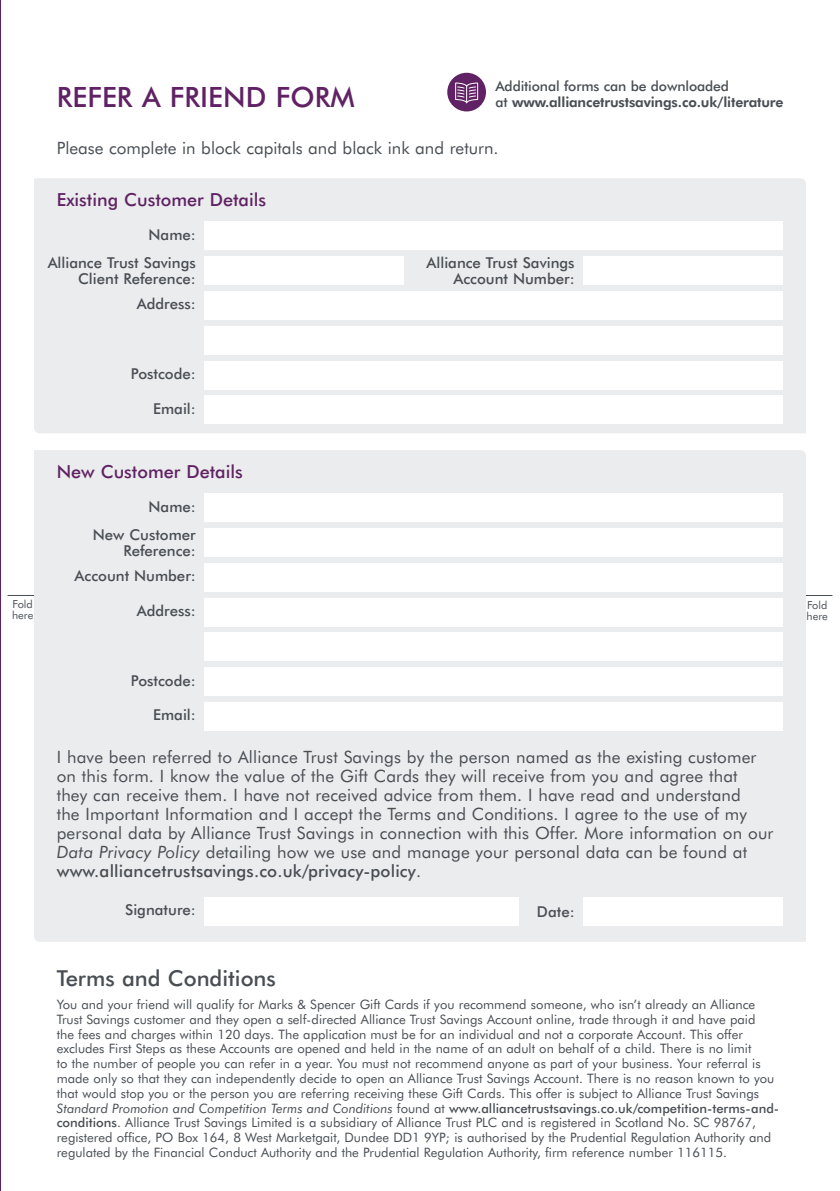
<style>
.page{position:relative;width:840px;height:1191px;background:#fff}
.page>*{position:absolute;margin:0;border:0;box-sizing:border-box;transform-origin:0 0}
.t1{font:500 28px "Futura BT";color:#602264}
.t2{font:500 22px "Futura BT";color:#494e54}
.t3{font:500 18px "Futura BT";color:#602264}
.t4{font:17px/19px "Futura BT";letter-spacing:.01em;color:#494e54}
.t5{font:500 15px/16px "Futura BT";color:#494e54;text-align:right}
.t6{font:700 14px/16px "Futura BT";letter-spacing:-.01em;color:#494e54}
.t7{font:13px/14.8px "Futura BT";color:#494e54}
.t8{font:11px/11px "Futura BT";color:#494e54}
.s1{font-weight:500}
.s2{font-style:italic}
</style>
<div class="page">
<hr style="left:0;top:0;width:1px;height:1191px;background:#602264">
<hr style="left:8px;top:595px;width:30px;height:1px;background:#494e54">
<hr style="left:801px;top:595px;width:30px;height:1px;background:#494e54">
<div style="left:34px;top:178px;width:771px;height:255px;background:#ebeced"></div>
<div style="left:34px;top:450px;width:771px;height:491px;background:#ebeced"></div>
<div style="left:204px;top:222px;width:578px;height:28px;background:#fff"></div>
<div style="left:204px;top:493px;width:578px;height:29px;background:#fff"></div>
<div style="left:583px;top:256px;width:199px;height:29px;background:#fff"></div>
<div style="left:204px;top:256px;width:200px;height:29px;background:#fff"></div>
<div style="left:204px;top:528px;width:578px;height:29px;background:#fff"></div>
<div style="left:204px;top:291px;width:578px;height:29px;background:#fff"></div>
<div style="left:204px;top:563px;width:578px;height:28px;background:#fff"></div>
<div style="left:204px;top:326px;width:578px;height:28px;background:#fff"></div>
<div style="left:204px;top:598px;width:578px;height:28px;background:#fff"></div>
<div style="left:204px;top:361px;width:578px;height:28px;background:#fff"></div>
<div style="left:204px;top:633px;width:578px;height:28px;background:#fff"></div>
<div style="left:204px;top:396px;width:578px;height:28px;background:#fff"></div>
<div style="left:204px;top:667px;width:578px;height:29px;background:#fff"></div>
<div style="left:204px;top:702px;width:578px;height:28px;background:#fff"></div>
<div style="left:583px;top:897px;width:199px;height:28px;background:#fff"></div>
<div style="left:204px;top:897px;width:314px;height:28px;background:#fff"></div>
<div style="left:447px;top:73px;width:38px;height:38px;background:#602264;border-radius:50%"></div>
<svg style="left:455px;top:82px;width:23px;height:22px"></svg>
<h1 class="t1" style="left:57px;top:79px;width:299px">REFER A FRIEND FORM</h1>
<p class="t6" style="left:495px;top:77px;width:289px"><span class="s1">Additional forms can be downloaded<br>at</span> www.alliancetrustsavings.co.uk/literature</p>
<h3 class="t4" style="left:57px;top:138px;width:443px">Please complete in block capitals and black ink and return.</h3>
<h3 class="t3" style="left:57px;top:188px;width:211px">Existing Customer Details</h3>
<p class="t5" style="left:148px;top:226px;width:49px">Name:</p>
<p class="t5" style="left:48px;top:254px;width:149px">Alliance Trust Savings<br>Client Reference:</p>
<p class="t5" style="left:137px;top:296px;width:60px">Address:</p>
<p class="t5" style="left:131px;top:365px;width:66px">Postcode:</p>
<p class="t5" style="left:153px;top:400px;width:44px">Email:</p>
<h3 class="t3" style="left:57px;top:460px;width:187px">New Customer Details</h3>
<p class="t5" style="left:148px;top:498px;width:49px">Name:</p>
<p class="t5" style="left:93px;top:526px;width:104px">New Customer<br>Reference:</p>
<p class="t5" style="left:426px;top:254px;width:149px">Alliance Trust Savings<br>Account Number:</p>
<p class="t5" style="left:75px;top:567px;width:123px">Account Number:</p>
<p class="t5" style="left:137px;top:602px;width:60px">Address:</p>
<p class="t8" style="left:12px;top:598px;width:23px">Fold here</p>
<p class="t8" style="left:806px;top:599px;width:23px">Fold here</p>
<p class="t5" style="left:131px;top:672px;width:66px">Postcode:</p>
<p class="t5" style="left:153px;top:707px;width:44px">Email:</p>
<p class="t4" style="left:57px;top:747px;width:717px">I have been referred to Alliance Trust Savings by the person named as the existing customer on this form. I know the value of the Gift Cards they will receive from you and agree that<br>they can receive them. I have not received advice from them. I have read and understand<br>the Important Information and I accept the Terms and Conditions. I agree to the use of my personal data by Alliance Trust Savings in connection with this Offer. More information on our <span class="s2">Data Privacy Policy</span> detailing how we use and manage your personal data can be found at <span class="s1">www.alliancetrustsavings.co.uk/privacy-policy</span>.</p>
<p class="t5" style="left:125px;top:901px;width:72px">Signature:</p>
<p class="t5" style="left:536px;top:903px;width:39px">Date:</p>
<h2 class="t2" style="left:57px;top:963px;width:220px">Terms and Conditions</h2>
<p class="t7" style="left:57px;top:996px;width:723px">You and your friend will qualify for Marks &amp; Spencer Gift Cards if you recommend someone, who isn’t already an Alliance Trust Savings customer and they open a self-directed Alliance Trust Savings Account online, trade through it and have paid<br>the fees and charges within 120 days. The application must be for an individual and not a corporate Account. This offer excludes First Steps as these Accounts are opened and held in the name of an adult on behalf of a child. There is no limit<br>to the number of people you can refer in a year. You must not recommend anyone as part of your business. Your referral is made only so that they can independently decide to open an Alliance Trust Savings Account. There is no reason known to you that would stop you or the person you are referring receiving these Gift Cards. This offer is subject to Alliance Trust Savings <span class="s2">Standard Promotion and Competition Terms and Conditions</span> found at <span class="s1">www.alliancetrustsavings.co.uk/competition-terms-and&shy;conditions</span>. Alliance Trust Savings Limited is a subsidiary of Alliance Trust PLC and is registered in Scotland No. SC 98767, registered office, PO Box 164, 8 West Marketgait, Dundee DD1 9YP; is authorised by the Prudential Regulation Authority and regulated by the Financial Conduct Authority and the Prudential Regulation Authority, firm reference number 116115.</p>
</div>
